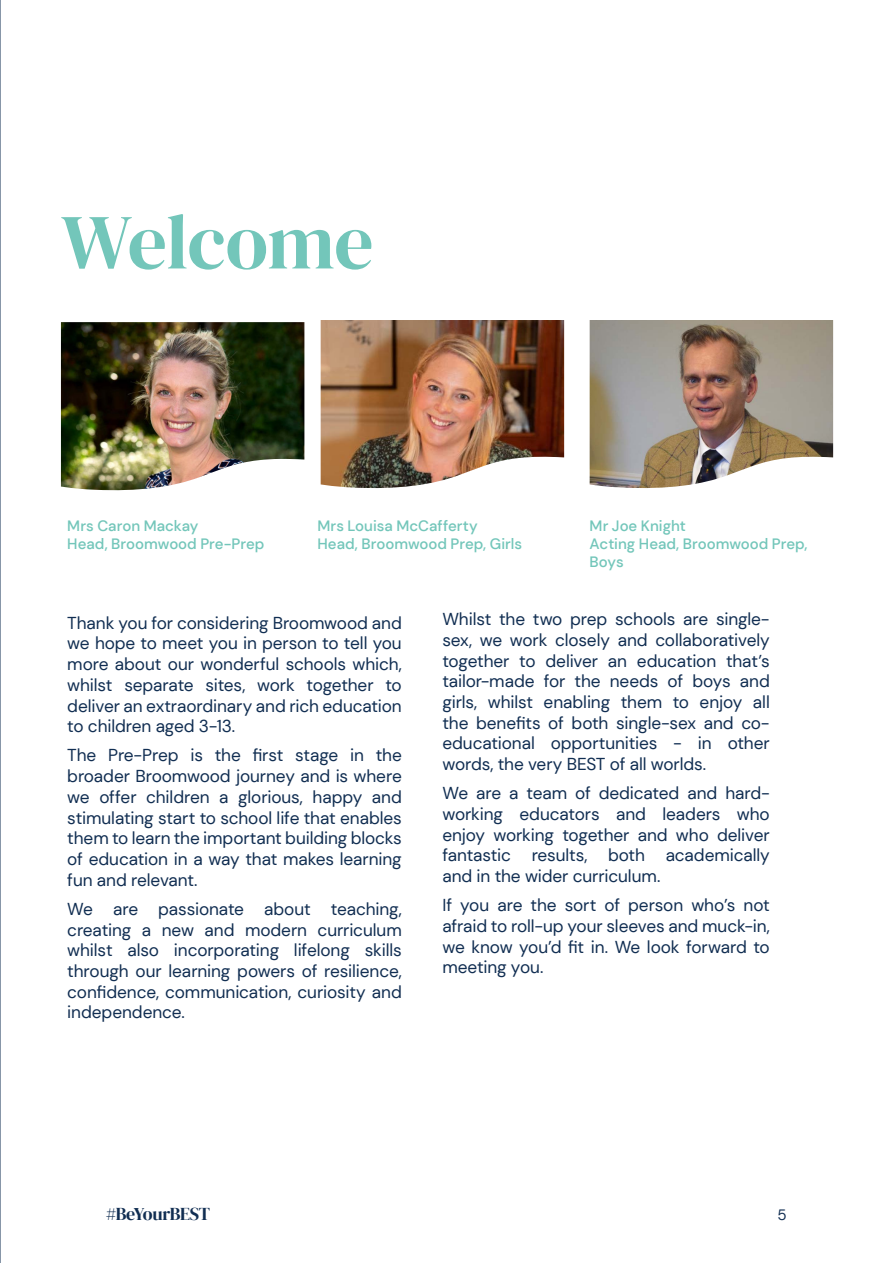
<style>
.page{position:relative;width:893px;height:1263px;background:#fff}
.page>*{position:absolute;margin:0;border:0;box-sizing:border-box;transform-origin:0 0}
.t1{font:77.7px "DM Serif Display";letter-spacing:-.01em;color:#73c6ba}
.t2{font:18px "DM Serif Display";letter-spacing:-.025em;color:#112e52}
.t3{font:17.25px/20.7px "DM Sans";letter-spacing:-.005em;color:#112e52;text-align:justify}
.t4{font:500 15px/18px "DM Sans";color:#73c6ba}
.t5{font:15px "DM Sans";color:#112e52}
</style>
<div class="page">
<img style="left:61px;top:322px;width:243px;height:169px">
<img style="left:321px;top:320px;width:243px;height:169px">
<img style="left:590px;top:320px;width:243px;height:169px">
<h1 class="t1" style="left:61px;top:213px;width:314px">Welcome</h1>
<p class="t4" style="left:67px;top:518px;width:199px">Mrs Caron Mackay<br>Head, Broomwood Pre-Prep</p>
<p class="t4" style="left:317px;top:518px;width:206px">Mrs Louisa McCafferty<br>Head, Broomwood Prep, Girls</p>
<p class="t4" style="left:590px;top:518px;width:220px">Mr Joe Knight<br>Acting Head, Broomwood Prep,<br>Boys</p>
<p class="t3" style="left:67px;top:612px;width:336px">Thank you for considering Broomwood and we hope to meet you in person to tell you more about our wonderful schools which, whilst separate sites, work together to deliver an extraordinary and rich education to children aged 3-13.</p>
<p class="t3" style="left:67px;top:745px;width:336px">The Pre-Prep is the first stage in the broader Broomwood journey and is where we offer children a glorious, happy and stimulating start to school life that enables them to learn the important building blocks of education in a way that makes learning fun and relevant.</p>
<p class="t3" style="left:67px;top:898px;width:336px">We are passionate about teaching, creating a new and modern curriculum whilst also incorporating lifelong skills through our learning powers of resilience, confidence, communication, curiosity and independence.</p>
<p class="t3" style="left:442px;top:610px;width:329px">Whilst the two prep schools are single&shy;sex, we work closely and collaboratively together to deliver an education that’s tailor-made for the needs of boys and girls, whilst enabling them to enjoy all the benefits of both single-sex and co&shy;educational opportunities - in other words, the very BEST of all worlds.</p>
<p class="t3" style="left:442px;top:784px;width:329px">We are a team of dedicated and hard&shy;working educators and leaders who enjoy working together and who deliver fantastic results, both academically and in the wider curriculum.</p>
<p class="t3" style="left:442px;top:895px;width:329px">If you are the sort of person who’s not afraid to roll-up your sleeves and muck-in, we know you’d fit in. We look forward to meeting you.</p>
<p class="t2" style="left:106px;top:1208px;width:105px">#BeYourBEST</p>
<p class="t5" style="left:777px;top:1208px;width:11px">5</p>
</div>
